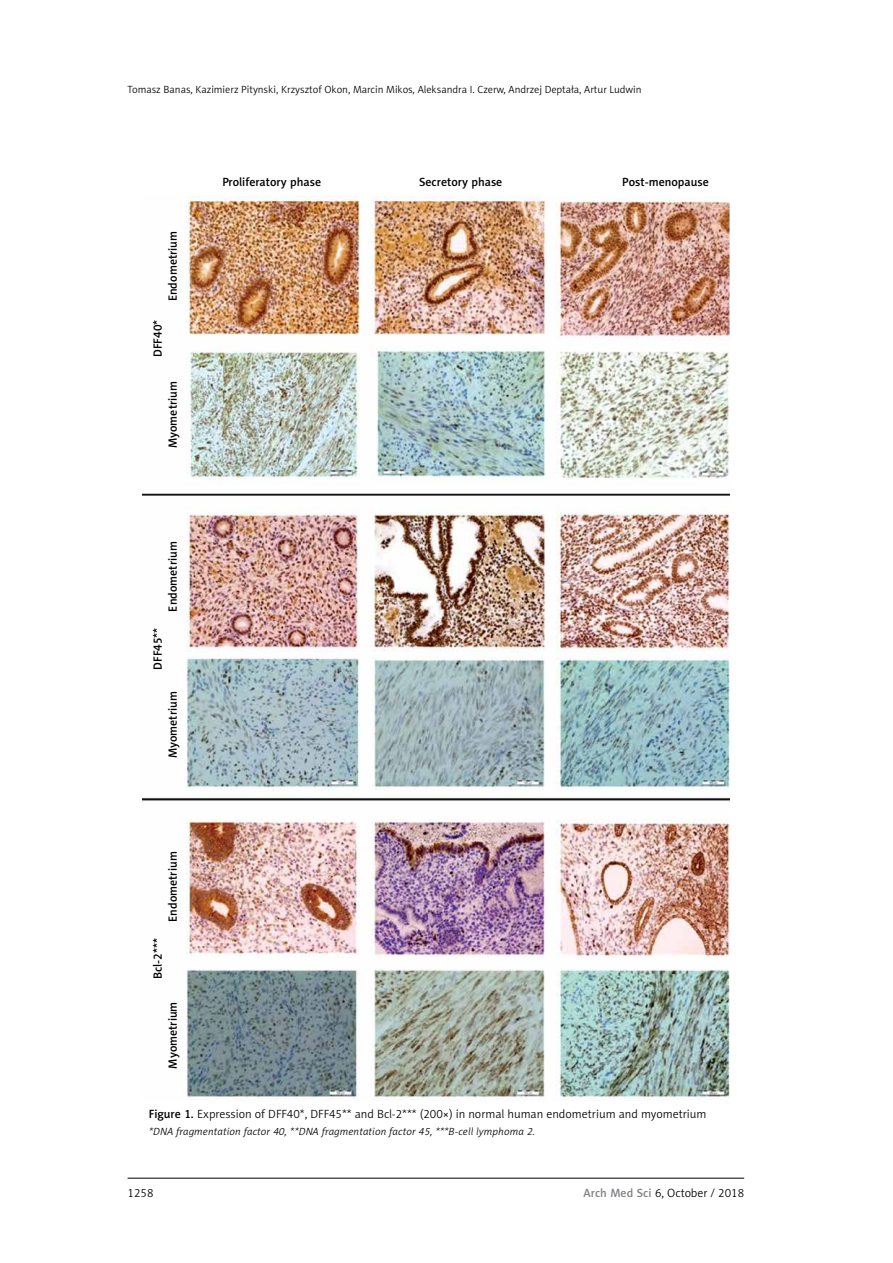
<style>
.page{position:relative;width:893px;height:1263px;background:#fff}
.page>*{position:absolute;margin:0;border:0;box-sizing:border-box;transform-origin:0 0}
.t1{font:12px "Naomi Sans EFN Medium";color:#000}
.t2{font:12px "Naomi Sans EFN Light";color:#000}
.t3{font:10.5px "Naomi Sans EFN Light";color:#000}
.t4{font:italic 10.5px "Naomi Sans EFN Light";letter-spacing:.015em;color:#000}
.s1{font-family:"Naomi Sans EFN Medium"}
.s2{font-family:"Naomi Sans EFN Medium";color:#808285}
</style>
<div class="page">
<hr style="left:128px;top:1178px;width:616px;height:1px;background:#000">
<img style="left:142px;top:197px;width:587px;height:902px">
<p class="t3" style="left:128px;top:83px;width:515px">Tomasz Banas, Kazimierz Pitynski, Krzysztof Okon, Marcin Mikos, Aleksandra I. Czerw, Andrzej Deptała, Artur Ludwin</p>
<p class="t1" style="left:166px;top:301px;width:72px;rotate:-90deg">Endometrium</p>
<p class="t1" style="left:151px;top:357px;width:39px;rotate:-90deg">DFF40*</p>
<p class="t1" style="left:166px;top:448px;width:69px;rotate:-90deg">Myometrium</p>
<p class="t1" style="left:166px;top:611px;width:72px;rotate:-90deg">Endometrium</p>
<p class="t1" style="left:151px;top:670px;width:44px;rotate:-90deg">DFF45**</p>
<p class="t1" style="left:166px;top:758px;width:69px;rotate:-90deg">Myometrium</p>
<p class="t1" style="left:166px;top:922px;width:72px;rotate:-90deg">Endometrium</p>
<p class="t1" style="left:151px;top:979px;width:43px;rotate:-90deg">Bcl-2***</p>
<p class="t1" style="left:166px;top:1069px;width:69px;rotate:-90deg">Myometrium</p>
<p class="t1" style="left:222px;top:175px;width:100px">Proliferatory phase</p>
<p class="t1" style="left:419px;top:175px;width:85px">Secretory phase</p>
<p class="t1" style="left:622px;top:175px;width:88px">Post-menopause</p>
<p class="t2" style="left:149px;top:1107px;width:559px"><span class="s1">Figure 1.</span> Expression of DFF40*, DFF45** and Bcl-2*** (200×) in normal human endometrium and myometrium</p>
<p class="t4" style="left:149px;top:1126px;width:388px">*DNA fragmentation factor 40, **DNA fragmentation factor 45, ***B-cell lymphoma 2.</p>
<p class="t2" style="left:128px;top:1186px;width:27px">1258</p>
<p class="t2" style="left:584px;top:1186px;width:162px"><span class="s2">Arch Med Sci</span> 6, October / 2018</p>
</div>
